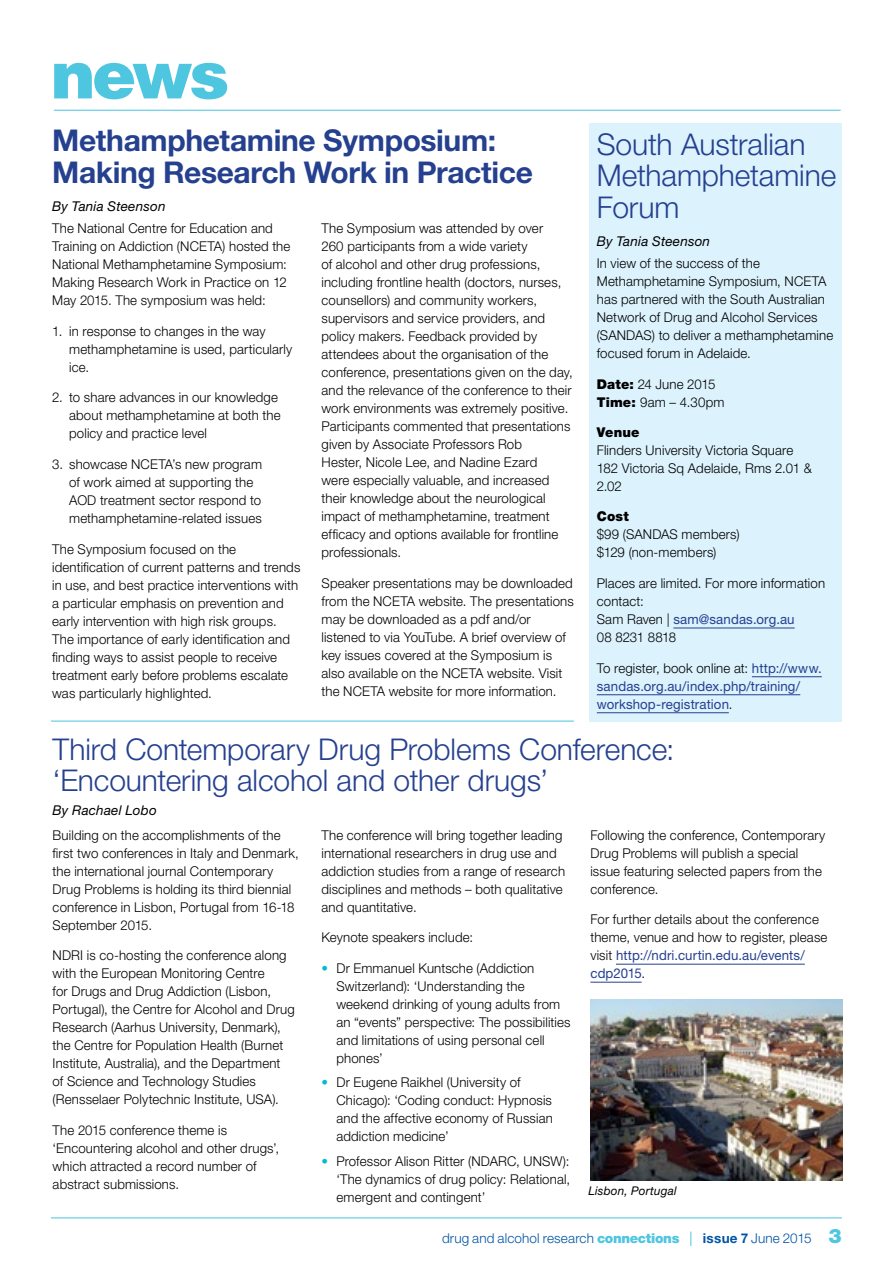
<style>
.page{position:relative;width:893px;height:1263px;background:#fff}
.page>*{position:absolute;margin:0;border:0;box-sizing:border-box;transform-origin:0 0}
.t1{font:900 66px "Helvetica LT Std";color:#4fc6e0}
.t2{font:300 30px/31.5px "Helvetica Neue LT Std";letter-spacing:-.005em;color:#25408f}
.t3{font:700 30px/31.5px "Helvetica Neue LT Std";letter-spacing:-.01em;color:#25408f}
.t4{font:900 19.95px "Helvetica Neue LT Std";color:#4fc6e0}
.t5{font:300 13.5px/18px "Helvetica Neue LT Std";letter-spacing:.01em;color:#000}
.t6{font:13.5px/18px "Helvetica Neue LT Std";letter-spacing:.01em;color:#25408f}
.t7{font:300 13.5px "Helvetica Neue LT Std";letter-spacing:.01em;color:#0054a4}
.t8{font:italic 13.5px "Helvetica Neue LT Std";letter-spacing:.015em;color:#000}
.t9{font:900 13.5px "Helvetica Neue LT Std";letter-spacing:.015em;color:#000}
.t10{font:italic 12px "Helvetica Neue LT Std";letter-spacing:.015em;color:#000}
.s1{font-weight:900}
.s2{font-weight:400;color:#25408f}
.s3{font-weight:300;color:#000}
.s4{color:#00bad6}
.s5{font-weight:900;color:#4fc6e0}
.s6{font-weight:700}
</style>
<div class="page">
<hr style="left:51px;top:1217px;width:791px;height:1px;background:#4fc6e0">
<hr style="left:54px;top:110px;width:787px;height:1px;background:#4fc6e0">
<hr style="left:616px;top:964px;width:189px;height:1px;background:#25408f">
<hr style="left:590px;top:982px;width:52px;height:1px;background:#25408f">
<hr style="left:51px;top:720px;width:523px;height:2px;background:#4fc6e0">
<div style="left:590px;top:123px;width:252px;height:599px;background:#dcf2fd"></div>
<hr style="left:673px;top:628px;width:122px;height:1px;background:#25408f">
<hr style="left:752px;top:676px;width:70px;height:1px;background:#25408f">
<hr style="left:597px;top:694px;width:203px;height:1px;background:#25408f">
<hr style="left:597px;top:712px;width:132px;height:1px;background:#25408f">
<img style="left:590px;top:999px;width:252px;height:181px">
<svg style="left:690px;top:1231px;width:1px;height:15px"></svg>
<h1 class="t1" style="left:51px;top:32px;width:180px">news</h1>
<h2 class="t3" style="left:52px;top:124px;width:482px">Methamphetamine Symposium:<br>Making Research Work in Practice</h2>
<p class="t8" style="left:52px;top:198px;width:115px">By Tania Steenson</p>
<p class="t5" style="left:52px;top:219px;width:240px">The National Centre for Education and Training on Addiction (NCETA) hosted the National Methamphetamine Symposium:<br>Making Research Work in Practice on 12<br>May 2015. The symposium was held:</p>
<p class="t5" style="left:69px;top:322px;width:225px;text-indent:-17px">1. in response to changes in the way methamphetamine is used, particularly ice.</p>
<p class="t5" style="left:69px;top:388px;width:213px;text-indent:-17px">2. to share advances in our knowledge about methamphetamine at both the policy and practice level</p>
<p class="t5" style="left:69px;top:455px;width:194px;text-indent:-17px">3. showcase NCETA’s new program of work aimed at supporting the<br>AOD treatment sector respond to methamphetamine-related issues</p>
<p class="t5" style="left:52px;top:540px;width:250px">The Symposium focused on the identification of current patterns and trends in use, and best practice interventions with a particular emphasis on prevention and early intervention with high risk groups.<br>The importance of early identification and finding ways to assist people to receive treatment early before problems escalate was particularly highlighted.</p>
<p class="t5" style="left:321px;top:219px;width:253px">The Symposium was attended by over<br>260 participants from a wide variety<br>of alcohol and other drug professions, including frontline health (doctors, nurses, counsellors) and community workers, supervisors and service providers, and policy makers. Feedback provided by attendees about the organisation of the conference, presentations given on the day, and the relevance of the conference to their work environments was extremely positive.<br>Participants commented that presentations given by Associate Professors Rob<br>Hester, Nicole Lee, and Nadine Ezard<br>were especially valuable, and increased their knowledge about the neurological impact of methamphetamine, treatment efficacy and options available for frontline professionals.</p>
<p class="t5" style="left:321px;top:573px;width:254px">Speaker presentations may be downloaded from the NCETA website. The presentations may be downloaded as a pdf and/or listened to via YouTube. A brief overview of key issues covered at the Symposium is also available on the NCETA website. Visit the NCETA website for more information.</p>
<h2 class="t2" style="left:597px;top:127px;width:241px">South Australian<br>Methamphetamine<br>Forum</h2>
<p class="t8" style="left:597px;top:233px;width:115px">By Tania Steenson</p>
<p class="t5" style="left:597px;top:254px;width:238px">In view of the success of the Methamphetamine Symposium, NCETA has partnered with the South Australian Network of Drug and Alcohol Services (SANDAS) to deliver a methamphetamine focused forum in Adelaide.</p>
<p class="t5" style="left:597px;top:375px;width:129px"><span class="s1">Date:</span> 24 June 2015<br><span class="s1">Time:</span> 9am – 4.30pm</p>
<p class="t9" style="left:597px;top:424px;width:44px">Venue</p>
<p class="t5" style="left:597px;top:441px;width:216px">Flinders University Victoria Square<br>182 Victoria Sq Adelaide, Rms 2.01 &amp;<br>2.02</p>
<p class="t9" style="left:597px;top:509px;width:33px">Cost</p>
<p class="t5" style="left:597px;top:525px;width:144px">$99 (SANDAS members) $129 (non-members)</p>
<p class="t5" style="left:597px;top:574px;width:230px">Places are limited. For more information contact:<br>Sam Raven | <span class="s2">sam@sandas.org.au<br></span>08 8231 8818</p>
<p class="t6" style="left:597px;top:659px;width:226px"><span class="s3">To register, book online at:</span> http://www. sandas.org.au/index.php/training/ workshop-registration<span class="s3">.</span></p>
<h2 class="t2" style="left:53px;top:733px;width:623px">Third Contemporary Drug Problems Conference: ‘Encountering alcohol and other drugs’</h2>
<p class="t8" style="left:53px;top:802px;width:106px">By Rachael Lobo</p>
<p class="t5" style="left:53px;top:825px;width:248px">Building on the accomplishments of the first two conferences in Italy and Denmark, the international journal Contemporary Drug Problems is holding its third biennial conference in Lisbon, Portugal from 16-18<br>September 2015.</p>
<p class="t5" style="left:53px;top:946px;width:244px">NDRI is co-hosting the conference along with the European Monitoring Centre<br>for Drugs and Drug Addiction (Lisbon, Portugal), the Centre for Alcohol and Drug Research (Aarhus University, Denmark), the Centre for Population Health (Burnet Institute, Australia), and the Department<br>of Science and Technology Studies (Rensselaer Polytechnic Institute, USA).</p>
<p class="t5" style="left:53px;top:1121px;width:228px">The 2015 conference theme is ‘Encountering alcohol and other drugs’, which attracted a record number of abstract submissions.</p>
<p class="t5" style="left:590px;top:825px;width:236px">Following the conference, Contemporary Drug Problems will publish a special issue featuring selected papers from the conference.</p>
<p class="t5" style="left:590px;top:910px;width:238px">For further details about the conference theme, venue and how to register, please visit <span class="s2">http://ndri.curtin.edu.au/events/ cdp2015</span>.</p>
<p class="t5" style="left:322px;top:825px;width:245px">The conference will bring together leading international researchers in drug use and addiction studies from a range of research disciplines and methods – both qualitative and quantitative.</p>
<p class="t5" style="left:322px;top:928px;width:153px">Keynote speakers include:</p>
<p class="t5" style="left:336px;top:959px;width:236px;text-indent:-15px"><span class="s4">•</span> Dr Emmanuel Kuntsche (Addiction Switzerland): ‘Understanding the weekend drinking of young adults from an “events” perspective: The possibilities and limitations of using personal cell phones’</p>
<p class="t5" style="left:336px;top:1073px;width:218px;text-indent:-15px"><span class="s4">•</span> Dr Eugene Raikhel (University of<br>Chicago): ‘Coding conduct: Hypnosis and the affective economy of Russian addiction medicine’</p>
<p class="t5" style="left:336px;top:1152px;width:235px;text-align:justify;text-indent:-15px"><span class="s4">•</span> Professor Alison Ritter (NDARC, UNSW): ‘The dynamics of drug policy: Relational, emergent and contingent’</p>
<p class="t10" style="left:588px;top:1183px;width:90px">Lisbon, Portugal</p>
<p class="t7" style="left:442px;top:1229px;width:239px">drug and alcohol research <span class="s5">connections</span></p>
<p class="t7" style="left:703px;top:1229px;width:110px"><span class="s6">issue 7</span> June 2015</p>
<h3 class="t4" style="left:828px;top:1224px;width:15px">3</h3>
</div>
